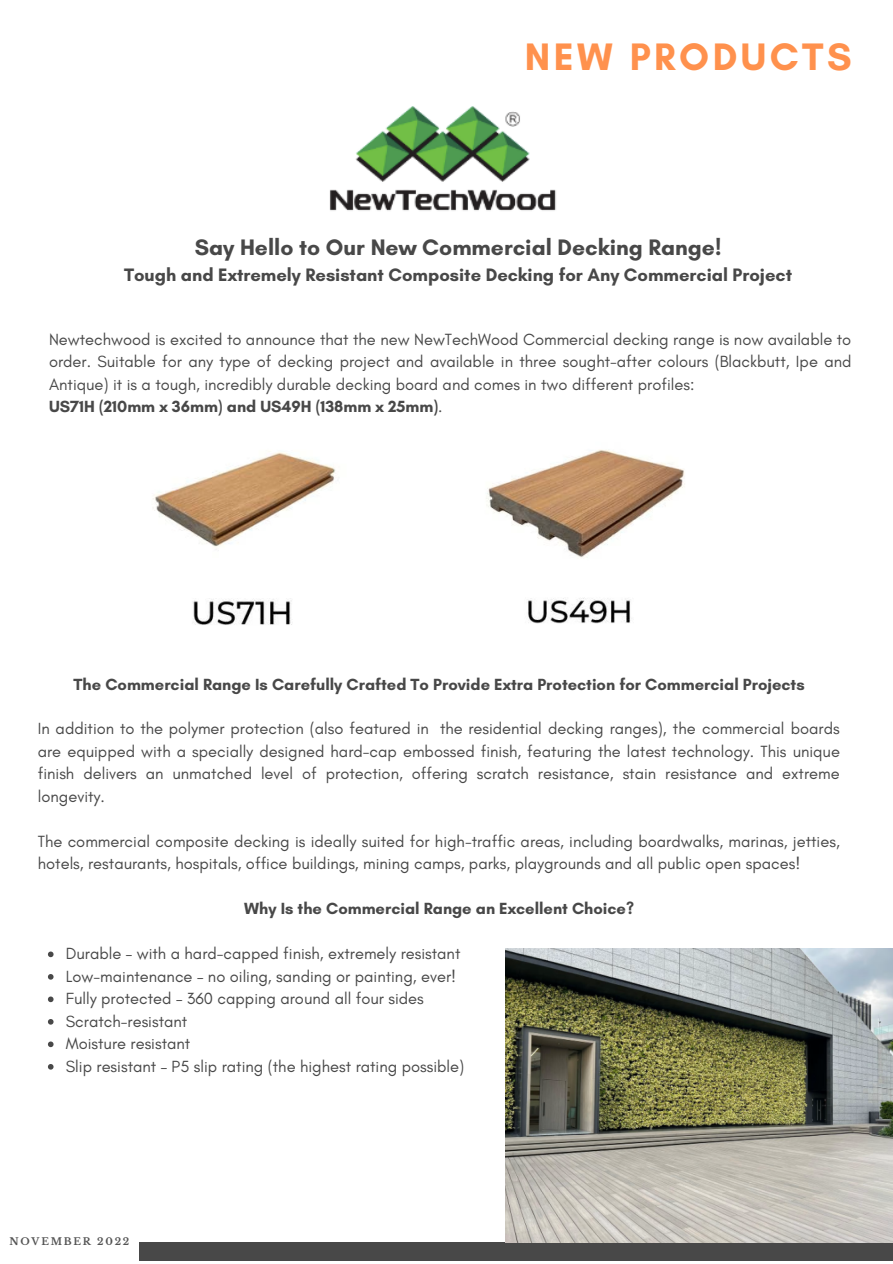
<style>
.page{position:relative;width:893px;height:1264px;background:#fff}
.page>*{position:absolute;margin:0;border:0;box-sizing:border-box;transform-origin:0 0}
.t1{font:700 39px "Glacial Indifference";letter-spacing:.09em;color:#ff914d}
.t2{font:700 22.8px "Glacial Indifference";color:#484848}
.t3{font:700 18.3px "Glacial Indifference";color:#484848}
.t4{font:16.5px/22.5px "Glacial Indifference";color:#484848}
.t5{font:700 16.5px "Glacial Indifference";color:#484848}
.t6{font:700 9.9px "Libre Baskerville";letter-spacing:.18em;color:#545454}
.s1{font-weight:700}
</style>
<div class="page">
<div style="left:139px;top:1242px;width:753px;height:18px;background:#484848"></div>
<img style="left:329px;top:106px;width:227px;height:105px">
<img style="left:153px;top:451px;width:183px;height:174px">
<img style="left:486px;top:449px;width:199px;height:175px">
<img style="left:505px;top:948px;width:387px;height:294px">
<svg style="left:48px;top:951px;width:6px;height:6px"></svg>
<svg style="left:48px;top:974px;width:6px;height:5px"></svg>
<svg style="left:48px;top:996px;width:6px;height:6px"></svg>
<svg style="left:48px;top:1019px;width:6px;height:5px"></svg>
<svg style="left:48px;top:1041px;width:6px;height:6px"></svg>
<svg style="left:48px;top:1064px;width:6px;height:5px"></svg>
<h1 class="t1" style="left:524px;top:33px;width:328px">NEW PRODUCTS</h1>
<h2 class="t2" style="left:195px;top:233px;width:528px">Say Hello to Our New Commercial Decking Range!</h2>
<p class="t3" style="left:124px;top:263px;width:669px">Tough and Extremely Resistant Composite Decking for Any Commercial Project</p>
<p class="t4" style="left:49px;top:328px;width:804px">Newtechwood is excited to announce that the new NewTechWood Commercial decking range is now available to order. Suitable for any type of decking project and available in three sought-after colours (Blackbutt, Ipe and Antique) it is a tough, incredibly durable decking board and comes in two different profiles:<br><span class="s1">US71H (210mm x 36mm) and US49H (138mm x 25mm)</span>.</p>
<p class="t5" style="left:74px;top:673px;width:732px">The Commercial Range Is Carefully Crafted To Provide Extra Protection for Commercial Projects</p>
<p class="t4" style="left:38px;top:717px;width:803px;text-align:justify">In addition to the polymer protection (also featured in the residential decking ranges), the commercial boards are equipped with a specially designed hard-cap embossed finish, featuring the latest technology. This unique finish delivers an unmatched level of protection, offering scratch resistance, stain resistance and extreme longevity.</p>
<p class="t4" style="left:38px;top:830px;width:803px">The commercial composite decking is ideally suited for high-traffic areas, including boardwalks, marinas, jetties, hotels, restaurants, hospitals, office buildings, mining camps, parks, playgrounds and all public open spaces!</p>
<p class="t5" style="left:244px;top:898px;width:391px">Why Is the Commercial Range an Excellent Choice?</p>
<p class="t4" style="left:66px;top:942px;width:400px">Durable – with a hard-capped finish, extremely resistant Low-maintenance – no oiling, sanding or painting, ever!<br>Fully protected – 360 capping around all four sides Scratch-resistant<br>Moisture resistant<br>Slip resistant – P5 slip rating (the highest rating possible)</p>
<p class="t6" style="left:9px;top:1234px;width:121px">NOVEMBER 2022</p>
</div>
